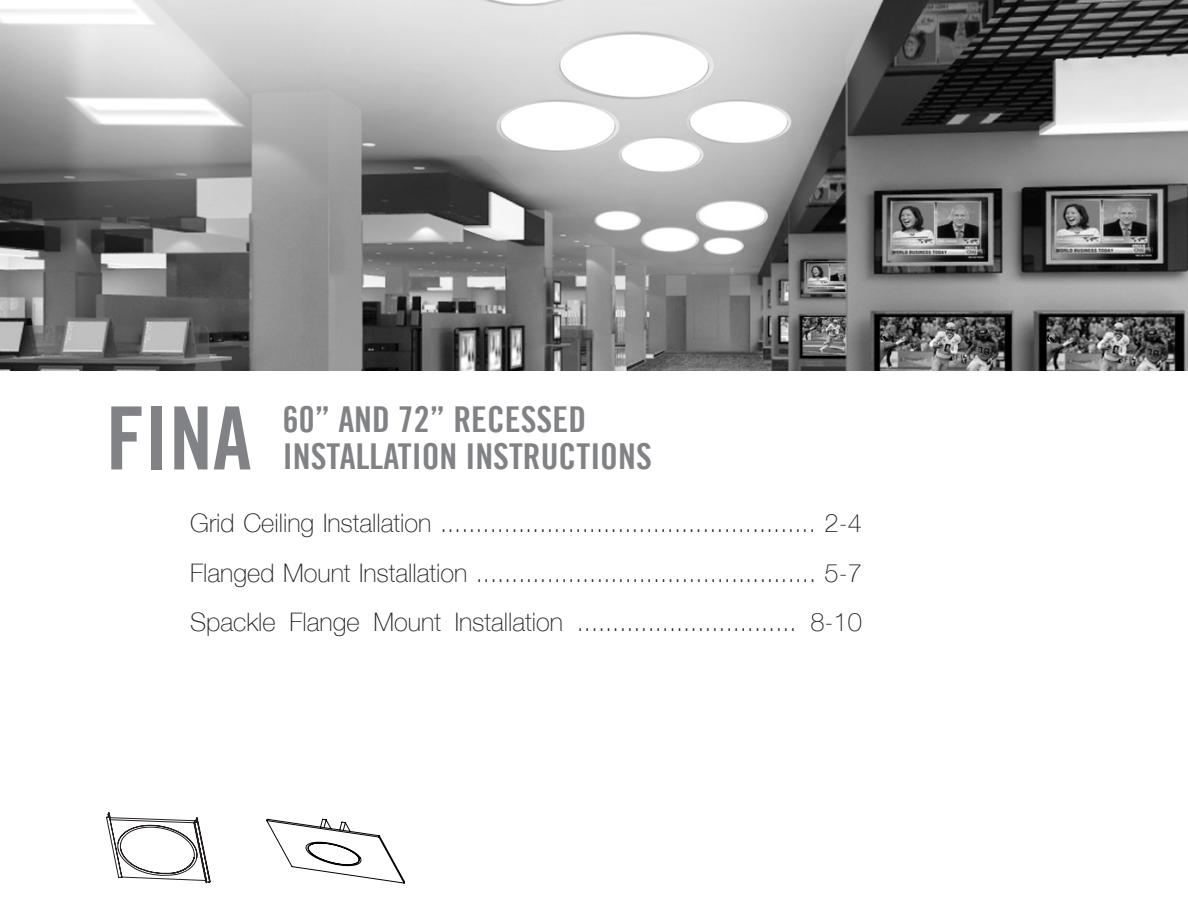
<style>
.page{position:relative;width:1188px;height:918px;background:#fff}
.page>*{position:absolute;margin:0;border:0;box-sizing:border-box;transform-origin:0 0}
.t1{font:87.3px "Trade Gothic LT Bold Cond Twenty";color:#808285}
.t2{font:35.7px "Trade Gothic LT Bold Cond Twenty";color:#808285}
.t3{font:100 25.5px "Helvetica Neue";color:#231f20}
</style>
<div class="page">
<img style="left:0;top:0;width:1188px;height:370px">
<svg style="left:106px;top:812px;width:105px;height:72px"></svg>
<svg style="left:266px;top:818px;width:139px;height:66px"></svg>
<p class="t1" style="left:106px;top:385px;width:147px">FINA</p>
<p class="t2" style="left:283px;top:398px;width:305px">60” AND 72” RECESSED</p>
<p class="t2" style="left:283px;top:435px;width:370px">INSTALLATION INSTRUCTIONS</p>
<p class="t3" style="left:190px;top:504px;width:673px">Grid Ceiling Installation ..................................................... 2-4</p>
<p class="t3" style="left:190px;top:553px;width:673px">Flanged Mount Installation ................................................ 5-7</p>
<p class="t3" style="left:190px;top:603px;width:673px">Spackle Flange Mount Installation ............................... 8-10</p>
</div>
